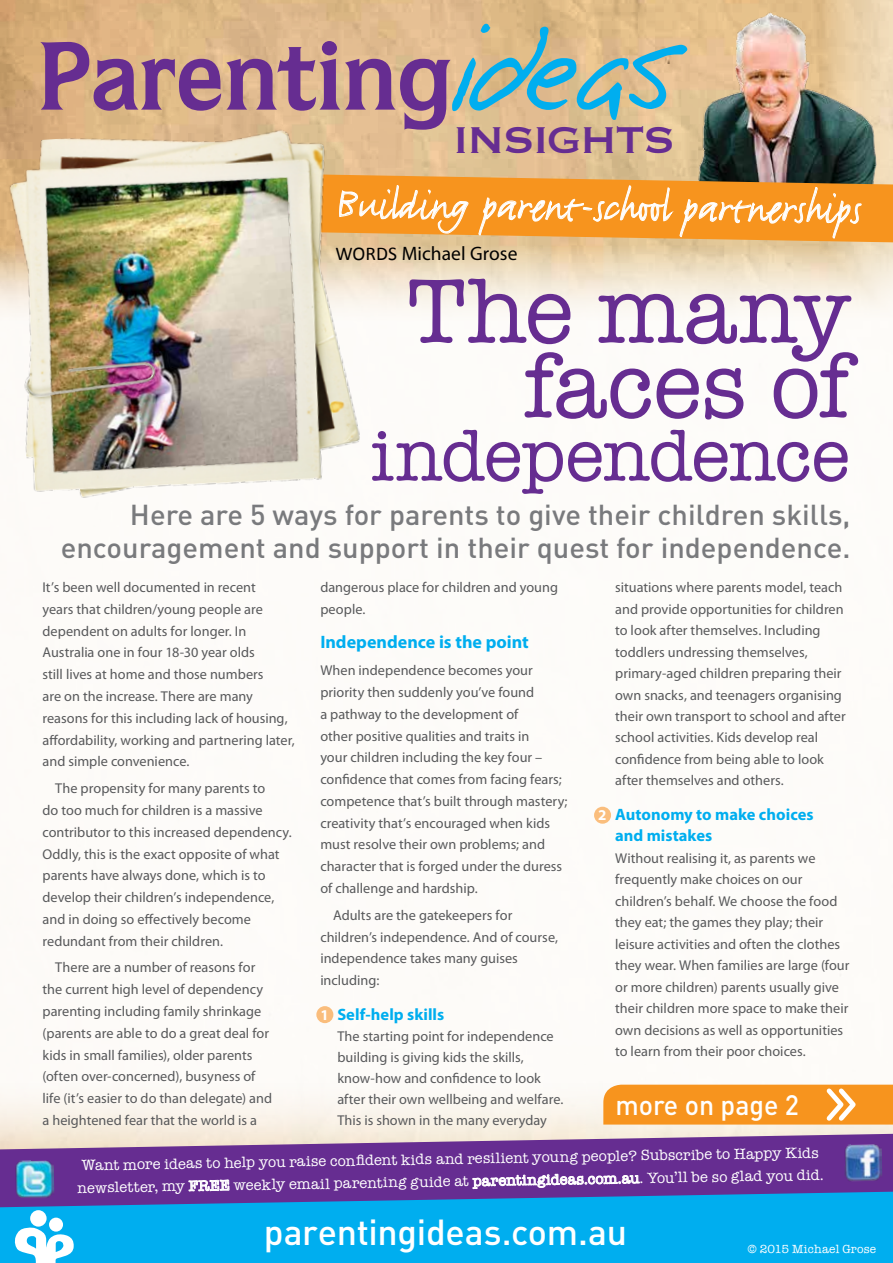
<style>
.page{position:relative;width:893px;height:1263px;background:#fff}
.page>*{position:absolute;margin:0;border:0;box-sizing:border-box;transform-origin:0 0}
.t1{font:94.2px/74.7px "American Typewriter";letter-spacing:-.015em;color:#662d91;text-align:right}
.t2{font:74.7px "American Typewriter";letter-spacing:-.02em;color:#662d91}
.t3{font:49.05px "Copperplate";letter-spacing:-.05em;color:#662d91}
.t4{font:46.5px "Justlefthand";letter-spacing:.01em;color:#fff}
.t5{font:500 35.7px "DIN";letter-spacing:-.01em;color:#fff}
.t6{font:500 28.5px/33px "DIN";color:#797a7d;text-align:right}
.t7{font:500 27.75px "DIN";color:#fff;scale:.96 1}
.t8{font:19.5px "Myriad Pro";color:#000}
.t9{font:700 18px "Myriad Pro";color:#00aeef}
.t10{font:700 16.5px/21.5px "Myriad Pro";color:#00aeef}
.t11{font:15px/22.5px "American Typewriter";color:#fff;text-align:center}
.t12{font:14.25px/21.8px "Myriad Pro";color:#58595b}
.t13{font:12px "American Typewriter";letter-spacing:.015em;color:#fff}
.s1{font-family:"Calibri"}
.s2{font-size:15px;color:#fff}
</style>
<div class="page">
<img style="left:0;top:0;width:893px;height:316px">
<img style="left:679px;top:0;width:211px;height:173px">
<svg style="left:40px;top:24px;width:647px;height:106px;background:#b8a094"></svg>
<svg style="left:364px;top:173px;width:529px;height:69px;background:#eb9d3e"></svg>
<svg style="left:0;top:1084px;width:893px;height:179px;background:#7498c2"></svg>
<img style="left:0;top:121px;width:364px;height:377px">
<h3 class="t3" style="left:453px;top:108px;width:224px">INSIGHTS</h3>
<h3 class="t4" style="left:337px;top:180px;width:526px">Building parent-school partnerships</h3>
<h3 class="t8" style="left:335px;top:242px;width:184px"><span class="s1">WORDS</span> Michael Grose</h3>
<h1 class="t1" style="left:407px;top:271px;width:445px">The many faces of</h1>
<h2 class="t2" style="left:371px;top:399px;width:481px">independence</h2>
<h3 class="t6" style="left:61px;top:498px;width:791px">Here are 5 ways for parents to give their children skills, encouragement and support in their quest for independence.</h3>
<p class="t12" style="left:43px;top:577px;width:254px">It’s been well documented in recent<br>years that children/young people are dependent on adults for longer. In Australia one in four 18-30 year olds<br>still lives at home and those numbers<br>are on the increase. There are many reasons for this including lack of housing, affordability, working and partnering later, and simple convenience.</p>
<p class="t12" style="left:43px;top:778px;width:251px;text-indent:13px">The propensity for many parents to<br>do too much for children is a massive contributor to this increased dependency.<br>Oddly, this is the exact opposite of what parents have always done, which is to develop their children’s independence, and in doing so effectively become redundant from their children.</p>
<p class="t12" style="left:43px;top:957px;width:231px;text-indent:13px">There are a number of reasons for the current high level of dependency parenting including family shrinkage (parents are able to do a great deal for kids in small families), older parents (often over-concerned), busyness of life (it’s easier to do than delegate) and a heightened fear that the world is a</p>
<p class="t12" style="left:320px;top:577px;width:239px">dangerous place for children and young people.</p>
<p class="t9" style="left:320px;top:632px;width:210px">Independence is the point</p>
<p class="t12" style="left:320px;top:660px;width:249px">When independence becomes your priority then suddenly you’ve found<br>a pathway to the development of<br>other positive qualities and traits in<br>your children including the key four – confidence that comes from facing fears; competence that’s built through mastery; creativity that’s encouraged when kids must resolve their own problems; and character that is forged under the duress of challenge and hardship.</p>
<p class="t12" style="left:320px;top:904px;width:239px;text-indent:13px">Adults are the gatekeepers for children’s independence. And of course, independence takes many guises including:</p>
<p class="t10" style="left:320px;top:1004px;width:126px"><span class="s2">1</span> Self-help skills</p>
<p class="t12" style="left:337px;top:1026px;width:228px;line-height:21px">The starting point for independence building is giving kids the skills, know-how and confidence to look after their own wellbeing and welfare.<br>This is shown in the many everyday</p>
<p class="t12" style="left:615px;top:577px;width:232px">situations where parents model, teach and provide opportunities for children to look after themselves. Including toddlers undressing themselves, primary-aged children preparing their own snacks, and teenagers organising their own transport to school and after school activities. Kids develop real confidence from being able to look after themselves and others.</p>
<p class="t10" style="left:615px;top:804px;width:200px;text-indent:-17px"><span class="s2">2</span> Autonomy to make choices and mistakes</p>
<p class="t12" style="left:615px;top:847px;width:236px">Without realising it, as parents we frequently make choices on our children’s behalf. We choose the food they eat; the games they play; their leisure activities and often the clothes they wear. When families are large (four or more children) parents usually give their children more space to make their own decisions as well as opportunities to learn from their poor choices.</p>
<h3 class="t7" style="left:615px;top:1087px;width:193px">more on page 2</h3>
<p class="t11" style="left:77px;top:1153px;width:748px;rotate:-1deg">Want more ideas to help you raise confi dent kids and resilient young people? Subscribe to Happy Kids newsletter, my FREE weekly email parenting guide at parentingideas.com.au. You’ll be so glad you did.</p>
<h3 class="t5" style="left:264px;top:1209px;width:365px">parentingideas.com.au</h3>
<p class="t13" style="left:747px;top:1239px;width:130px">© 2015 Michael Grose</p>
</div>
